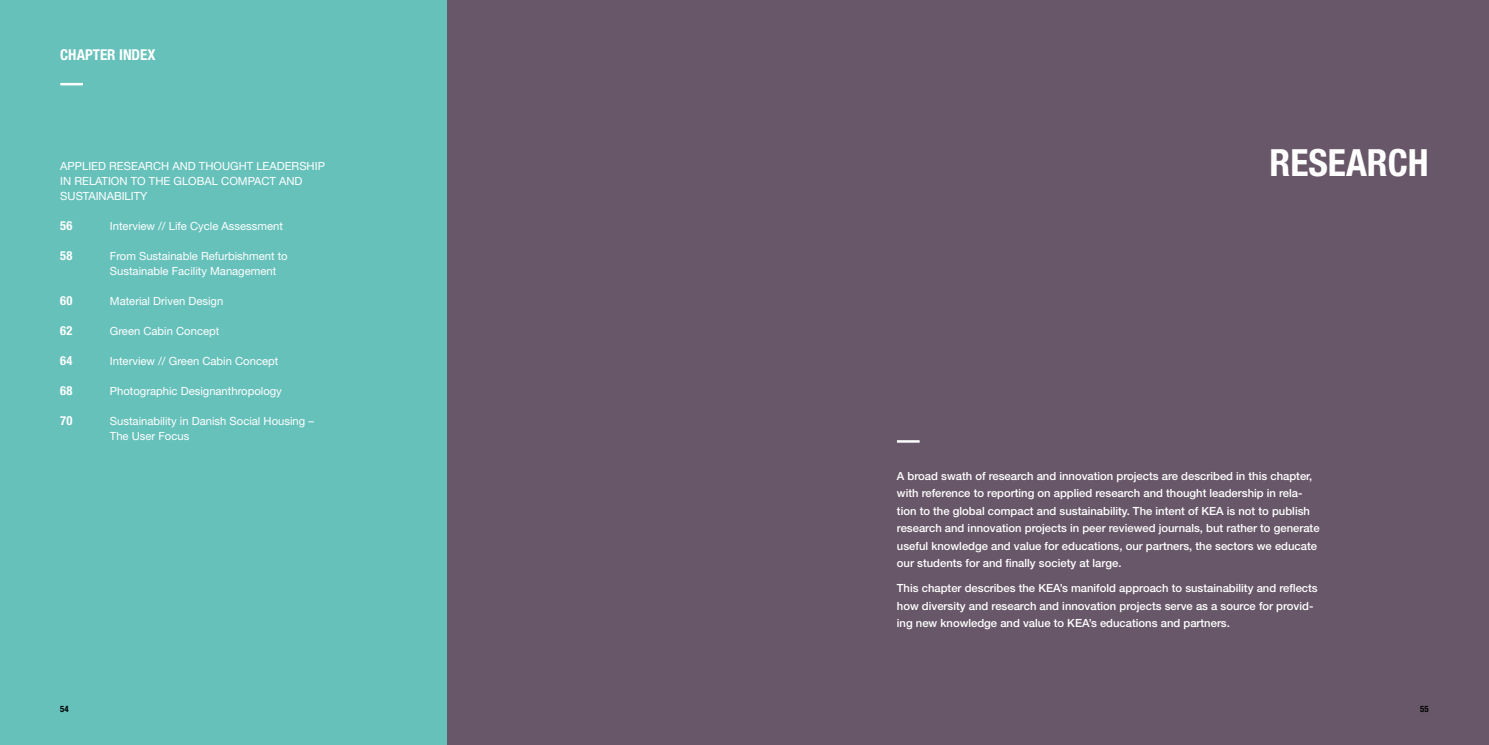
<style>
.page{position:relative;width:1489px;height:745px;background:#fff}
.page>*{position:absolute;margin:0;border:0;box-sizing:border-box;transform-origin:0 0}
.Hovedtitel{font:700 condensed 37.5px "Helvetica Neue LT Std";color:#fff}
.Titel__over_streg{font:700 condensed 15px "Helvetica Neue LT Std";color:#fff}
.chapter_index{font:700 condensed 12.5px "Helvetica Neue LT Std";letter-spacing:.005em;color:#fff}
.Meta_tekst{font:500 11.25px/17.5px "Helvetica Neue LT Std";color:#fff}
.chapter_index-2{font:11.25px/15px "Helvetica Neue LT Std";color:#fff}
.Brødtekst{font:11.25px/15px "Helvetica Neue LT Std";color:#fff}
.t1{font:700 condensed 8.75px "Helvetica Neue LT Std";color:#000}
</style>
<div class="page">
<div style="left:446px;top:0;width:298px;height:744px;background:#685768"></div>
<div style="left:0;top:0;width:446px;height:744px;background:#67c1bb"></div>
<hr style="left:60px;top:83px;width:23px;height:2px;background:#fff">
<div style="left:744px;top:0;width:744px;height:744px;background:#685768"></div>
<hr style="left:896px;top:440px;width:23px;height:2px;background:#fff">
<p class="Titel__over_streg" style="left:60px;top:46px;width:97px">CHAPTER INDEX</p>
<p class="Brødtekst" style="left:60px;top:158px;width:266px">APPLIED RESEARCH AND THOUGHT LEADERSHIP<br>IN RELATION TO THE GLOBAL COMPACT AND<br>SUSTAINABILITY</p>
<p class="chapter_index" style="left:60px;top:218px;width:14px">56</p>
<p class="chapter_index-2" style="left:110px;top:218px;width:174px">Interview // Life Cycle Assessment</p>
<p class="chapter_index" style="left:60px;top:248px;width:14px">58</p>
<p class="chapter_index-2" style="left:110px;top:248px;width:179px">From Sustainable Refurbishment to<br>Sustainable Facility Management</p>
<p class="chapter_index" style="left:60px;top:293px;width:14px">60</p>
<p class="chapter_index-2" style="left:110px;top:293px;width:115px">Material Driven Design</p>
<p class="chapter_index" style="left:60px;top:323px;width:14px">62</p>
<p class="chapter_index-2" style="left:110px;top:323px;width:111px">Green Cabin Concept</p>
<p class="chapter_index" style="left:60px;top:353px;width:14px">64</p>
<p class="chapter_index-2" style="left:110px;top:353px;width:170px">Interview // Green Cabin Concept</p>
<p class="chapter_index" style="left:60px;top:383px;width:14px">68</p>
<p class="chapter_index-2" style="left:110px;top:383px;width:173px">Photographic Designanthropology</p>
<p class="chapter_index" style="left:60px;top:413px;width:14px">70</p>
<p class="chapter_index-2" style="left:110px;top:413px;width:205px">Sustainability in Danish Social Housing –<br>The User Focus</p>
<p class="Hovedtitel" style="left:1269px;top:140px;width:161px">RESEARCH</p>
<p class="Meta_tekst" style="left:896px;top:466px;width:424px">A broad swath of research and innovation projects are described in this chapter, with reference to reporting on applied research and thought leadership in rela&shy;tion to the global compact and sustainability. The intent of KEA is not to publish research and innovation projects in peer reviewed journals, but rather to generate useful knowledge and value for educations, our partners, the sectors we educate our students for and finally society at large.</p>
<p class="Meta_tekst" style="left:896px;top:578px;width:422px">This chapter describes the KEA’s manifold approach to sustainability and reflects how diversity and research and innovation projects serve as a source for provid&shy;ing new knowledge and value to KEA’s educations and partners.</p>
<p class="t1" style="left:60px;top:703px;width:10px">54</p>
<p class="t1" style="left:1420px;top:703px;width:10px">55</p>
</div>
